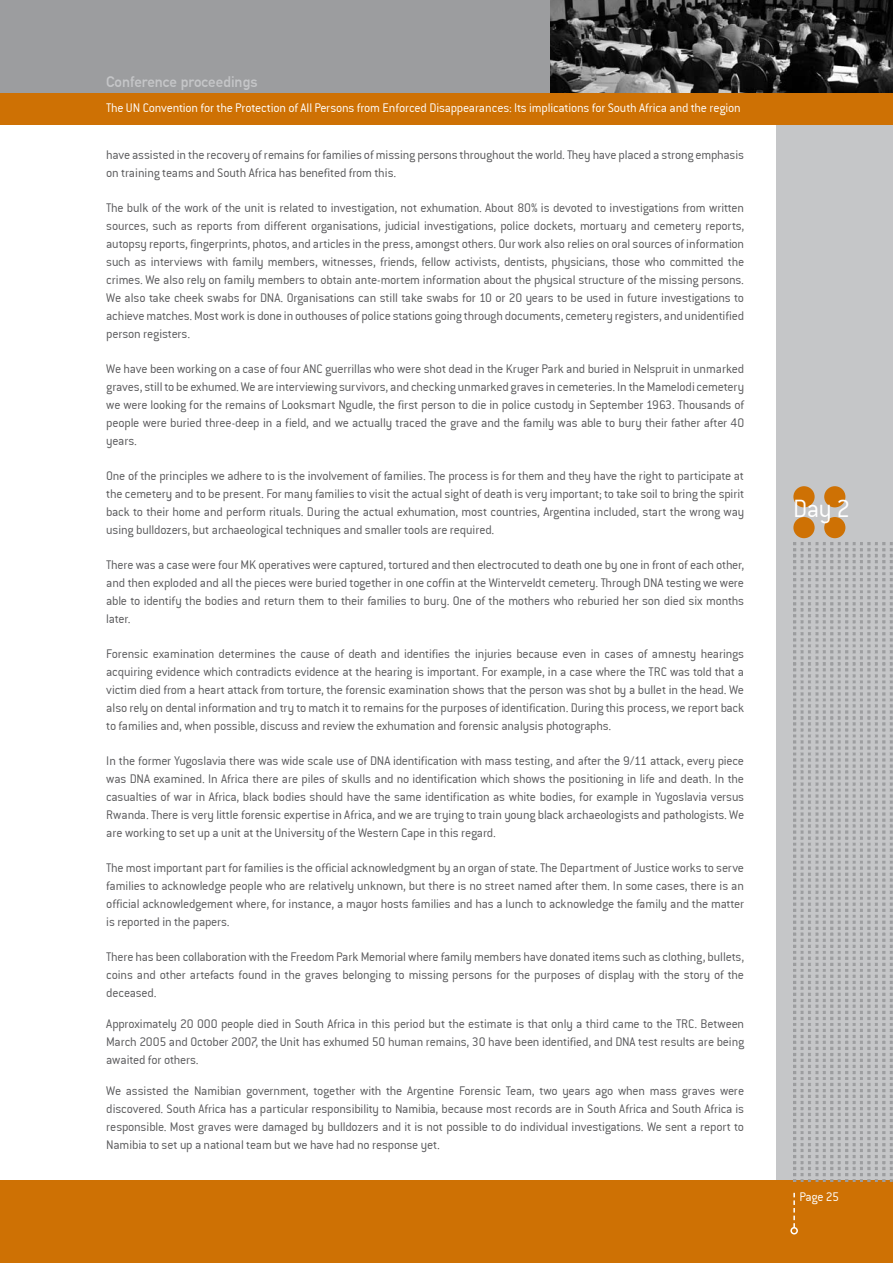
<style>
.page{position:relative;width:893px;height:1263px;background:#fff}
.page>*{position:absolute;margin:0;border:0;box-sizing:border-box;transform-origin:0 0}
.t1{font:27px "Conduit ITCTT Light";color:#fff}
.t2{font:15px "DIN Mittelschrift";color:#c5c6c8}
.t3{font:13.5px/18px "Conduit ITCTT Light";letter-spacing:-.01em;color:#58585a;text-align:justify}
.t4{font:13.5px "Conduit ITCTT Light";letter-spacing:-.015em;color:#fff}
</style>
<div class="page">
<div style="left:776px;top:0;width:117px;height:1263px;background:#c5c6c8"></div>
<div style="left:0;top:1180px;width:893px;height:83px;background:#ce7104"></div>
<div style="left:0;top:0;width:893px;height:124px;background:#ce7104"></div>
<div style="left:0;top:0;width:893px;height:92px;background:#9c9d9f"></div>
<svg style="left:793px;top:1193px;width:2px;height:34px"></svg>
<div style="left:790px;top:1227px;width:8px;height:7px;border:2px solid #fff;border-radius:50%"></div>
<div style="left:793px;top:517px;width:22px;height:21px;background:#ce7104;border-radius:50%"></div>
<div style="left:824px;top:517px;width:21px;height:21px;background:#ce7104;border-radius:50%"></div>
<div style="left:793px;top:486px;width:22px;height:21px;background:#ce7104;border-radius:50%"></div>
<div style="left:824px;top:486px;width:21px;height:21px;background:#ce7104;border-radius:50%"></div>
<img style="left:794px;top:542px;width:99px;height:639px">
<img style="left:551px;top:0;width:342px;height:93px">
<p class="t2" style="left:106px;top:73px;width:153px">Conference proceedings</p>
<p class="t4" style="left:106px;top:100px;width:636px">The UN Convention for the Protection of All Persons from Enforced Disappearances: Its implications for South Africa and the region</p>
<p class="t3" style="left:106px;top:145px;width:639px">have assisted in the recovery of remains for families of missing persons throughout the world. They have placed a strong emphasis on training teams and South Africa has benefited from this.</p>
<p class="t3" style="left:106px;top:198px;width:639px">The bulk of the work of the unit is related to investigation, not exhumation. About 80% is devoted to investigations from written sources, such as reports from different organisations, judicial investigations, police dockets, mortuary and cemetery reports, autopsy reports, fingerprints, photos, and articles in the press, amongst others. Our work also relies on oral sources of information such as interviews with family members, witnesses, friends, fellow activists, dentists, physicians, those who committed the crimes. We also rely on family members to obtain ante-mortem information about the physical structure of the missing persons.<br>We also take cheek swabs for DNA. Organisations can still take swabs for 10 or 20 years to be used in future investigations to achieve matches. Most work is done in outhouses of police stations going through documents, cemetery registers, and unidentified person registers.</p>
<p class="t3" style="left:106px;top:359px;width:640px">We have been working on a case of four ANC guerrillas who were shot dead in the Kruger Park and buried in Nelspruit in unmarked graves, still to be exhumed. We are interviewing survivors, and checking unmarked graves in cemeteries. In the Mamelodi cemetery we were looking for the remains of Looksmart Ngudle, the first person to die in police custody in September 1963. Thousands of people were buried three-deep in a field, and we actually traced the grave and the family was able to bury their father after 40 years.</p>
<p class="t3" style="left:106px;top:466px;width:639px">One of the principles we adhere to is the involvement of families. The process is for them and they have the right to participate at the cemetery and to be present. For many families to visit the actual sight of death is very important; to take soil to bring the spirit back to their home and perform rituals. During the actual exhumation, most countries, Argentina included, start the wrong way using bulldozers, but archaeological techniques and smaller tools are required.</p>
<p class="t3" style="left:106px;top:555px;width:639px">There was a case were four M K operatives were captured, tortured and then electrocuted to death one by one in front of each other, and then exploded and all the pieces were buried together in one coffin at the Winterveldt cemetery. Through DNA testing we were able to identify the bodies and return them to their families to bury. One of the mothers who reburied her son died six months later.</p>
<p class="t3" style="left:106px;top:644px;width:639px">Forensic examination determines the cause of death and identifies the injuries because even in cases of amnesty hearings acquiring evidence which contradicts evidence at the hearing is important. For example, in a case where the TRC was told that a victim died from a heart attack from torture, the forensic examination shows that the person was shot by a bullet in the head. We also rely on dental information and try to match it to remains for the purposes of identification. During this process, we report back to families and, when possible, discuss and review the exhumation and forensic analysis photographs.</p>
<p class="t3" style="left:106px;top:751px;width:639px">In the former Yugoslavia there was wide scale use of DNA identification with mass testing, and after the 9/11 attack, every piece was DNA</p>
<p class="t3" style="left:106px;top:769px;width:639px;text-indent:47px">examined. In Africa there are piles of skulls and no identification which shows the positioning in life and death. In the casualties of war in Africa, black bodies should have the same identification as white bodies, for example in Yugoslavia versus Rwanda. There is very little forensic expertise in Africa, and we are trying to train young black archaeologists and pathologists. We are working to set up a unit at the University of the Western Cape in this regard.</p>
<p class="t3" style="left:106px;top:858px;width:639px">The most important part for families is the official acknowledgment by an organ of state. The Department of Justice works to serve families to acknowledge people who are relatively unknown, but there is no street named after them. In some cases, there is an official acknowledgement where, for instance, a mayor hosts families and has a lunch to acknowledge the family and the matter is reported in the papers.</p>
<p class="t3" style="left:106px;top:947px;width:639px">There has been collaboration with the Freedom Park Memorial where family members have donated items such as clothing, bullets, coins and other artefacts found in the graves belonging to missing persons for the purposes of display with the story of the deceased.</p>
<p class="t3" style="left:106px;top:1014px;width:639px">Approximately 20 000 people died in South Africa in this period but the estimate is that only a third came to the TRC. Between March 2005 and October 2007, the Unit has exhumed 50 human remains, 30 have been identified, and DNA test results are being awaited for others.</p>
<p class="t3" style="left:106px;top:1081px;width:639px">We assisted the Namibian government, together with the Argentine Forensic Team, two years ago when mass graves were discovered. South Africa has a particular responsibility to Namibia, because most records are in South Africa and South Africa is responsible. Most graves were damaged by bulldozers and it is not possible to do individual investigations. We sent a report to Namibia to set up a national team but we have had no response yet.</p>
<h1 class="t1" style="left:793px;top:492px;width:59px">Day 2</h1>
<p class="t4" style="left:799px;top:1188px;width:41px">Page 25</p>
</div>
